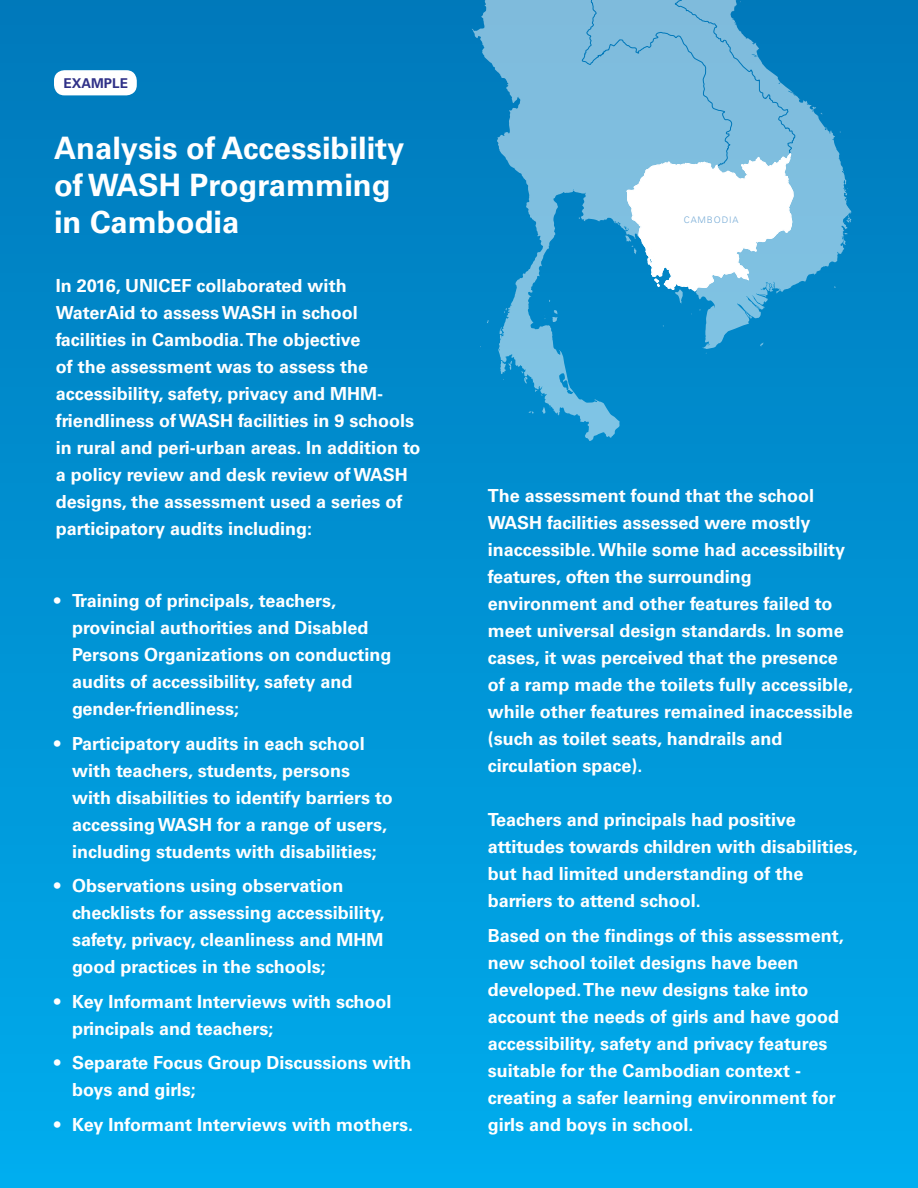
<style>
.page{position:relative;width:918px;height:1188px;background:#fff}
.page>*{position:absolute;margin:0;border:0;box-sizing:border-box;transform-origin:0 0}
.t1{font:700 30.9px/36.8px "Univers LT Std";color:#fff}
.t2{font:700 18px/27px "Univers LT Std";color:#fff}
.t3{font:700 13.5px "Univers LT Std";color:#303188}
.t4{font:300 9px "Univers LT Std";letter-spacing:.1em;color:#75aad6}
</style>
<div class="page">
<div style="left:0;top:0;width:918px;height:1188px;background:linear-gradient(to bottom,#0078ba,#00aced)"></div>
<div style="left:54px;top:70px;width:83px;height:25px;background:#fff;border-radius:10px"></div>
<svg style="left:732px;top:0;width:119px;height:354px;background:#2d97cd"></svg>
<svg style="left:472px;top:0;width:260px;height:441px;background:#2596ce"></svg>
<svg style="left:557px;top:0;width:239px;height:292px"></svg>
<div style="left:708px;top:243px;width:6px;height:7px;background:#fff;border-radius:50%"></div>
<p class="t3" style="left:63px;top:75px;width:66px">EXAMPLE</p>
<h1 class="t1" style="left:54px;top:130px;width:352px">Analysis of Accessibility of WASH Programming in Cambodia</h1>
<p class="t2" style="left:56px;top:272px;width:366px">In 2016, UNICEF collaborated with WaterAid to assess WASH in school facilities in Cambodia. The objective<br>of the assessment was to assess the accessibility, safety, privacy and MHM&shy;friendliness of WASH facilities in 9 schools in rural and peri-urban areas. In addition to a policy review and desk review of WASH designs, the assessment used a series of participatory audits including:</p>
<p class="t2" style="left:72px;top:587px;width:321px;text-indent:-18px">• Training of principals, teachers, provincial authorities and Disabled Persons Organizations on conducting audits of accessibility, safety and gender-friendliness;</p>
<p class="t2" style="left:72px;top:730px;width:322px;text-indent:-18px">• Participatory audits in each school with teachers, students, persons with disabilities to identify barriers to accessing WASH for a range of users, including students with disabilities;</p>
<p class="t2" style="left:72px;top:872px;width:314px;text-indent:-18px">• Observations using observation checklists for assessing accessibility, safety, privacy, cleanliness and MHM good practices in the schools;</p>
<p class="t2" style="left:72px;top:988px;width:321px;text-indent:-18px">• Key Informant Interviews with school principals and teachers;</p>
<p class="t2" style="left:72px;top:1049px;width:341px;text-indent:-18px">• Separate Focus Group Discussions with boys and girls;</p>
<p class="t2" style="left:54px;top:1111px;width:361px">• Key Informant Interviews with mothers.</p>
<p class="t4" style="left:684px;top:214px;width:56px">CAMBODIA</p>
<p class="t2" style="left:488px;top:482px;width:367px">The assessment found that the school WASH facilities assessed were mostly inaccessible. While some had accessibility features, often the surrounding environment and other features failed to meet universal design standards. In some cases, it was perceived that the presence of a ramp made the toilets fully accessible, while other features remained inaccessible (such as toilet seats, handrails and circulation space).</p>
<p class="t2" style="left:488px;top:806px;width:372px">Teachers and principals had positive attitudes towards children with disabilities, but had limited understanding of the barriers to attend school.</p>
<p class="t2" style="left:488px;top:922px;width:358px">Based on the findings of this assessment, new school toilet designs have been developed. The new designs take into account the needs of girls and have good accessibility, safety and privacy features suitable for the Cambodian context - creating a safer learning environment for girls and boys in school.</p>
</div>
